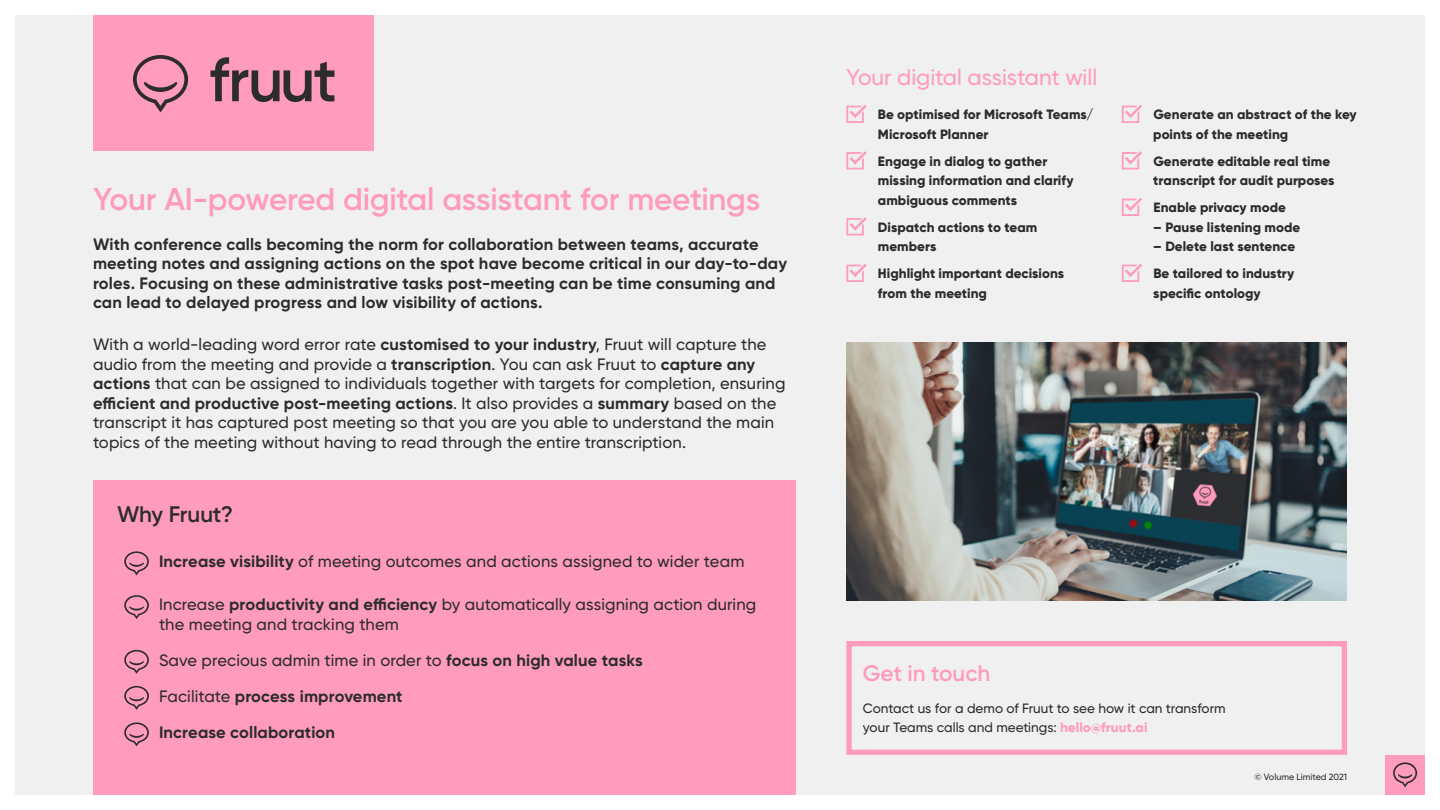
<style>
.page{position:relative;width:1440px;height:810px;background:#fff}
.page>*{position:absolute;margin:0;border:0;box-sizing:border-box;transform-origin:0 0}
.bIG_HEADER{font:600 31.5px "Gilroy";letter-spacing:-.01em;color:#ff9bbd}
.Small_header{font:500 22.5px "Gilroy";letter-spacing:-.005em;color:#ff9bbd}
.bIG_HEADER-2{font:600 22.5px "Gilroy";letter-spacing:-.005em;color:#ff9bbd}
.Small_header-2{font:600 22.5px "Gilroy";letter-spacing:-.01em;color:#2c2c2c}
.body_copy{font:500 16.5px/19.5px "Gilroy";letter-spacing:.01em;color:#2c2c2c}
.body_copy-2{font:700 16.5px/19.5px "Gilroy";letter-spacing:.01em;color:#2c2c2c}
.bIG_HEADER-3{font:500 16.5px/19.5px "Gilroy";letter-spacing:.01em;color:#2c2c2c}
.bIG_HEADER-4{font:700 16.5px "Gilroy";letter-spacing:.01em;color:#2c2c2c}
.bIG_HEADER-5{font:800 13.5px/19.5px "Gilroy";color:#2c2c2c}
.bIG_HEADER-6{font:500 13.5px/19.5px "Gilroy";color:#2c2c2c}
.t1{font:500 9px "Gilroy";color:#2c2c2c}
.s1{font-weight:700}
.s2{font-weight:500}
.s3{font-weight:800;color:#ff9bbd}
</style>
<div class="page">
<div style="left:15px;top:15px;width:1410px;height:780px;background:#f0f0f0"></div>
<div style="left:846px;top:641px;width:501px;height:114px;border:5px solid #ff9bbd"></div>
<div style="left:93px;top:15px;width:281px;height:136px;background:#ff9bbd"></div>
<svg style="left:133px;top:55px;width:201px;height:57px"></svg>
<svg style="left:846px;top:105px;width:21px;height:18px"></svg>
<svg style="left:846px;top:151px;width:21px;height:18px"></svg>
<svg style="left:846px;top:217px;width:21px;height:18px"></svg>
<svg style="left:846px;top:264px;width:21px;height:18px"></svg>
<svg style="left:1122px;top:105px;width:20px;height:18px"></svg>
<svg style="left:1122px;top:151px;width:20px;height:18px"></svg>
<svg style="left:1122px;top:198px;width:20px;height:18px"></svg>
<svg style="left:1122px;top:264px;width:20px;height:18px"></svg>
<div style="left:93px;top:480px;width:703px;height:315px;background:#ff9bbd"></div>
<img style="left:846px;top:342px;width:501px;height:258px">
<svg style="left:124px;top:551px;width:25px;height:24px"></svg>
<svg style="left:124px;top:595px;width:25px;height:24px"></svg>
<svg style="left:124px;top:650px;width:25px;height:24px"></svg>
<svg style="left:124px;top:686px;width:25px;height:24px"></svg>
<svg style="left:124px;top:722px;width:25px;height:24px"></svg>
<div style="left:1385px;top:755px;width:40px;height:40px;background:#ff9bbd"></div>
<svg style="left:1393px;top:762px;width:24px;height:25px"></svg>
<p class="bIG_HEADER" style="left:93px;top:179px;width:669px">Your AI-powered digital assistant for meetings</p>
<p class="body_copy-2" style="left:93px;top:234px;width:696px">With conference calls becoming the norm for collaboration between teams, accurate meeting notes and assigning actions on the spot have become critical in our day-to-day roles. Focusing on these administrative tasks post-meeting can be time consuming and can lead to delayed progress and low visibility of actions.</p>
<p class="body_copy" style="left:93px;top:335px;width:694px">With a world-leading word error rate <span class="s1">customised to your industry</span>, Fruut will capture the audio from the meeting and provide a <span class="s1">transcription</span>. You can ask Fruut to <span class="s1">capture any actions</span> that can be assigned to individuals together with targets for completion, ensuring <span class="s1">efficient and productive post-meeting actions</span>. It also provides a <span class="s1">summary</span> based on the transcript it has captured post meeting so that you are you able to understand the main topics of the meeting without having to read through the entire transcription.</p>
<p class="Small_header-2" style="left:117px;top:501px;width:118px">Why Fruut?</p>
<p class="bIG_HEADER-3" style="left:159px;top:551px;width:587px"><span class="s1">Increase visibility</span> of meeting outcomes and actions assigned to wider team</p>
<p class="bIG_HEADER-3" style="left:159px;top:595px;width:599px">Increase <span class="s1">productivity and efficiency</span> by automatically assigning action during the meeting and tracking them</p>
<p class="bIG_HEADER-3" style="left:159px;top:650px;width:485px">Save precious admin time in order to <span class="s1">focus on high value tasks</span></p>
<p class="bIG_HEADER-4" style="left:159px;top:686px;width:245px"><span class="s2">Facilitate</span> process improvement</p>
<p class="bIG_HEADER-4" style="left:159px;top:722px;width:178px">Increase collaboration</p>
<p class="Small_header" style="left:846px;top:63px;width:252px">Your digital assistant will</p>
<p class="bIG_HEADER-5" style="left:878px;top:105px;width:217px">Be optimised for Microsoft Teams/<br>Microsoft Planner</p>
<p class="bIG_HEADER-5" style="left:878px;top:151px;width:197px">Engage in dialog to gather missing information and clarify ambiguous comments</p>
<p class="bIG_HEADER-5" style="left:878px;top:217px;width:161px">Dispatch actions to team members</p>
<p class="bIG_HEADER-5" style="left:878px;top:264px;width:188px">Highlight important decisions from the meeting</p>
<p class="bIG_HEADER-5" style="left:1153px;top:105px;width:205px">Generate an abstract of the key points of the meeting</p>
<p class="bIG_HEADER-5" style="left:1153px;top:151px;width:183px">Generate editable real time transcript for audit purposes</p>
<p class="bIG_HEADER-5" style="left:1153px;top:198px;width:134px">Enable privacy mode</p>
<p class="bIG_HEADER-5" style="left:1153px;top:217px;width:148px">– Pause listening mode</p>
<p class="bIG_HEADER-5" style="left:1153px;top:237px;width:143px">– Delete last sentence</p>
<p class="bIG_HEADER-5" style="left:1153px;top:264px;width:143px">Be tailored to industry specific ontology</p>
<p class="bIG_HEADER-2" style="left:863px;top:660px;width:129px">Get in touch</p>
<p class="bIG_HEADER-6" style="left:863px;top:698px;width:364px">Contact us for a demo of Fruut to see how it can transform your Teams calls and meetings: <span class="s3">hello@fruut.ai</span></p>
<p class="t1" style="left:1254px;top:771px;width:94px">© Volume Limited 2021</p>
</div>
